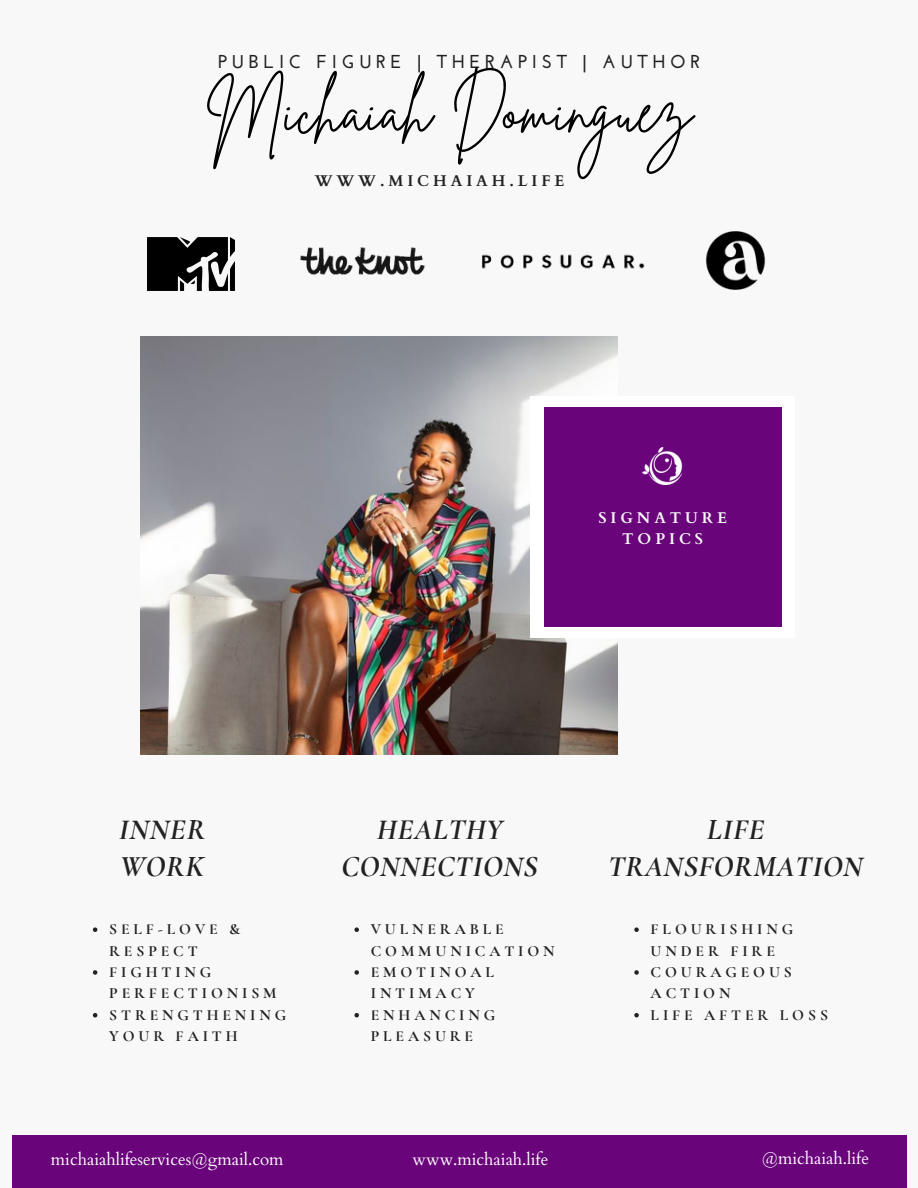
<style>
.page{position:relative;width:918px;height:1188px;background:#f8f8f8}
.page>*{position:absolute;margin:0;border:0;box-sizing:border-box;transform-origin:0 0}
.t1{font:61.5px "Brittany Signature";color:#000}
.t2{font:italic 700 30px/37.2px "Cormorant Garamond";letter-spacing:.02em;color:#222;text-align:center}
.t3{font:700 18.6px "Josefin Sans";letter-spacing:.25em;color:#222}
.t4{font:16.95px "Cardo";color:#fff}
.t5{font:700 15.6px/21.3px "Cormorant Garamond";letter-spacing:.25em;color:#222}
.t6{font:700 15.6px "Cardo";letter-spacing:.25em;color:#222}
.t7{font:700 15.6px/21.3px "Cardo";letter-spacing:.25em;color:#f8f8f8;text-align:center}
</style>
<div class="page">
<img style="left:140px;top:337px;width:477px;height:417px">
<div style="left:531px;top:396px;width:264px;height:242px;background:#fff"></div>
<div style="left:544px;top:407px;width:237px;height:219px;background:#6a047b"></div>
<div style="left:12px;top:1135px;width:895px;height:53px;background:#6a047b"></div>
<img style="left:642px;top:447px;width:41px;height:37px">
<img style="left:147px;top:237px;width:88px;height:54px">
<img style="left:300px;top:247px;width:125px;height:28px">
<img style="left:482px;top:254px;width:163px;height:15px">
<img style="left:705px;top:231px;width:61px;height:59px">
<svg style="left:93px;top:927px;width:4px;height:5px"></svg>
<svg style="left:93px;top:970px;width:4px;height:5px"></svg>
<svg style="left:93px;top:1013px;width:4px;height:4px"></svg>
<svg style="left:354px;top:927px;width:5px;height:5px"></svg>
<svg style="left:354px;top:970px;width:5px;height:5px"></svg>
<svg style="left:354px;top:1013px;width:5px;height:4px"></svg>
<svg style="left:634px;top:927px;width:5px;height:5px"></svg>
<svg style="left:634px;top:970px;width:5px;height:5px"></svg>
<svg style="left:634px;top:1013px;width:5px;height:4px"></svg>
<p class="t3" style="left:218px;top:54px;width:484px">PUBLIC FIGURE | THERAPIST | AUTHOR</p>
<p class="t1" style="left:206px;top:71px;width:487px">Michaiah Dominguez</p>
<p class="t6" style="left:315px;top:170px;width:251px">WWW.MICHAIAH.LIFE</p>
<p class="t7" style="left:598px;top:507px;width:130px">SIGNATURE<br>TOPICS</p>
<p class="t2" style="left:119px;top:811px;width:88px;text-align:left">INNER<br>WORK</p>
<p class="t5" style="left:109px;top:919px;width:133px">SELF-LOVE &amp;<br>RESPECT</p>
<h5 class="t5" style="left:109px;top:961px;width:169px">FIGHTING<br>PERFECTIONISM</h5>
<h2 class="t5" style="left:109px;top:1004px;width:178px">STRENGTHENING<br>YOUR FAITH</h2>
<p class="t2" style="left:342px;top:811px;width:198px">HEALTHY<br>CONNECTIONS</p>
<p class="t5" style="left:371px;top:919px;width:185px">VULNERABLE<br>COMMUNICATION</p>
<p class="t5" style="left:371px;top:961px;width:125px">EMOTINOAL<br>INTIMACY</p>
<h2 class="t5" style="left:371px;top:1004px;width:126px">ENHANCING<br>PLEASURE</h2>
<p class="t2" style="left:608px;top:811px;width:256px">LIFE<br>TRANSFORMATION</p>
<p class="t5" style="left:651px;top:919px;width:144px">FLOURISHING<br>UNDER FIRE</p>
<p class="t5" style="left:651px;top:961px;width:143px">COURAGEOUS<br>ACTION</p>
<h2 class="t5" style="left:651px;top:1004px;width:179px">LIFE AFTER LOSS</h2>
<p class="t4" style="left:51px;top:1148px;width:234px">michaiahlifeservices@gmail.com</p>
<h4 class="t4" style="left:413px;top:1148px;width:137px">www.michaiah.life</h4>
<h4 class="t4" style="left:762px;top:1147px;width:109px">@michaiah.life</h4>
</div>
